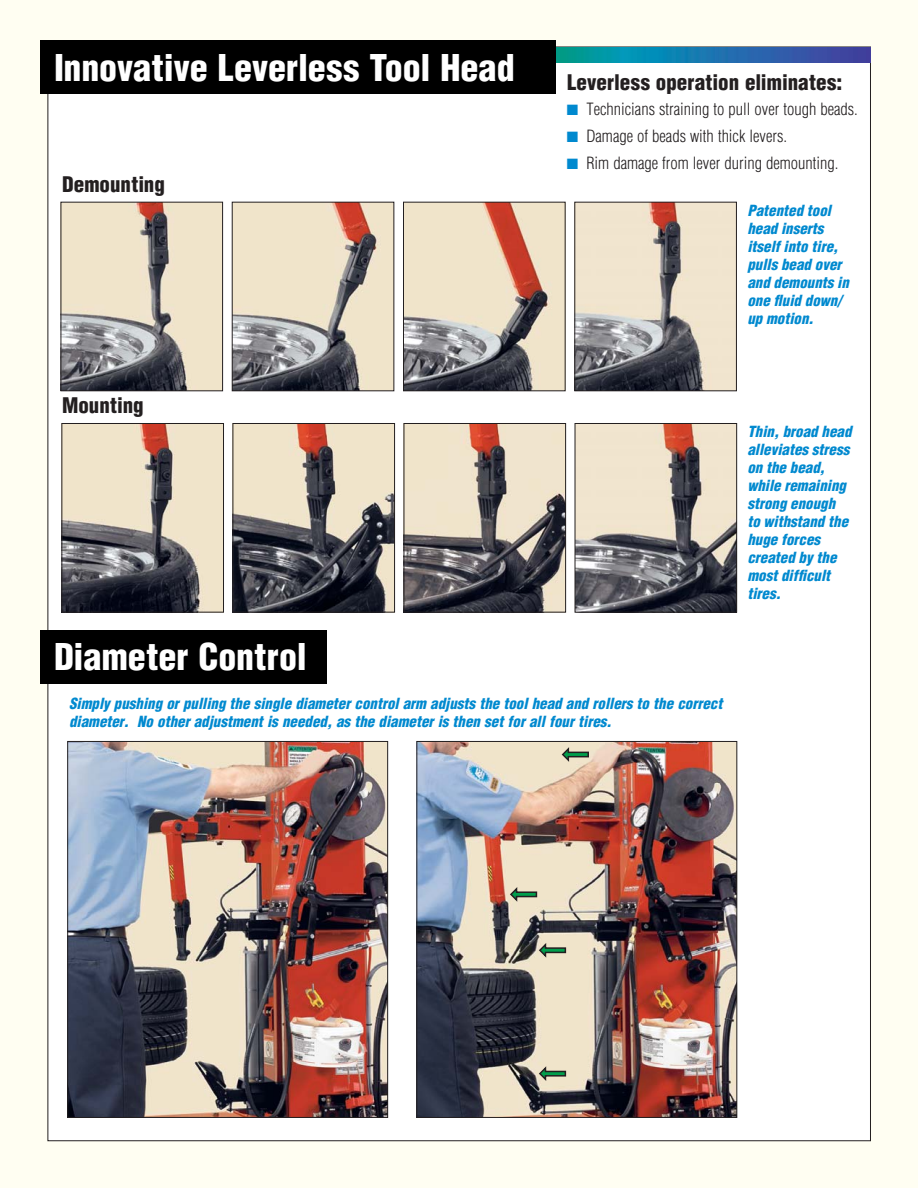
<style>
.page{position:relative;width:918px;height:1188px;background:#fffef2}
.page>*{position:absolute;margin:0;border:0;box-sizing:border-box;transform-origin:0 0}
.t1{font:900 condensed 36px "Helvetica";color:#fff}
.t2{font:900 condensed 21px "Helvetica";color:#231f20}
.t3{font:300 condensed 16.5px "Helvetica";color:#231f20}
.t4{font:italic 900 condensed 15px/18px "Helvetica";color:#0089cf}
.s1{color:#0089cf}
</style>
<div class="page">
<div style="left:48px;top:47px;width:822px;height:1094px;background:#fff"></div>
<img style="left:556px;top:47px;width:314px;height:15px">
<div style="left:40px;top:40px;width:516px;height:54px;background:#000"></div>
<div style="left:40px;top:630px;width:287px;height:54px;background:#000"></div>
<img style="left:63px;top:204px;width:158px;height:185px">
<div style="left:61px;top:202px;width:162px;height:189px;border:1px solid #231f20"></div>
<img style="left:405px;top:204px;width:158px;height:185px">
<div style="left:403px;top:202px;width:162px;height:189px;border:1px solid #231f20"></div>
<img style="left:234px;top:204px;width:158px;height:185px">
<div style="left:232px;top:202px;width:162px;height:189px;border:1px solid #231f20"></div>
<img style="left:577px;top:204px;width:158px;height:185px">
<div style="left:575px;top:202px;width:162px;height:189px;border:1px solid #231f20"></div>
<img style="left:64px;top:425px;width:158px;height:185px">
<div style="left:62px;top:423px;width:162px;height:189px;border:1px solid #231f20"></div>
<img style="left:406px;top:425px;width:158px;height:185px">
<div style="left:404px;top:423px;width:162px;height:189px;border:1px solid #231f20"></div>
<img style="left:235px;top:425px;width:158px;height:185px">
<div style="left:233px;top:423px;width:162px;height:189px;border:1px solid #231f20"></div>
<img style="left:577px;top:425px;width:158px;height:185px">
<div style="left:575px;top:423px;width:162px;height:189px;border:1px solid #231f20"></div>
<img style="left:419px;top:743px;width:316px;height:373px">
<div style="left:417px;top:741px;width:320px;height:377px;border:1px solid #231f20"></div>
<img style="left:69px;top:743px;width:317px;height:373px">
<div style="left:67px;top:741px;width:321px;height:377px;border:1px solid #231f20"></div>
<svg style="left:509px;top:885px;width:29px;height:19px"></svg>
<svg style="left:561px;top:745px;width:29px;height:19px"></svg>
<svg style="left:538px;top:941px;width:29px;height:18px"></svg>
<svg style="left:538px;top:1064px;width:29px;height:19px"></svg>
<h1 class="t1" style="left:54px;top:54px;width:462px">Innovative Leverless Tool Head</h1>
<h2 class="t2" style="left:62px;top:176px;width:104px">Demounting</h2>
<h2 class="t2" style="left:62px;top:397px;width:83px">Mounting</h2>
<h1 class="t1" style="left:54px;top:643px;width:254px">Diameter Control</h1>
<h2 class="t2" style="left:567px;top:75px;width:277px">Leverless operation eliminates:</h2>
<p class="t3" style="left:567px;top:103px;width:293px"><span class="s1">■</span> Technicians straining to pull over tough beads.</p>
<p class="t3" style="left:567px;top:130px;width:222px"><span class="s1">■</span> Damage of beads with thick levers.</p>
<p class="t3" style="left:567px;top:156px;width:273px"><span class="s1">■</span> Rim damage from lever during demounting.</p>
<p class="t4" style="left:747px;top:202px;width:103px">Patented tool head inserts itself into tire, pulls bead over and demounts in one fluid down/ up motion.</p>
<p class="t4" style="left:747px;top:424px;width:106px">Thin, broad head alleviates stress on the bead, while remaining strong enough<br>to withstand the huge forces created by the most difficult tires.</p>
<p class="t4" style="left:69px;top:696px;width:655px">Simply pushing or pulling the single diameter control arm adjusts the tool head and rollers to the correct diameter. No other adjustment is needed, as the diameter is then set for all four tires.</p>
</div>
